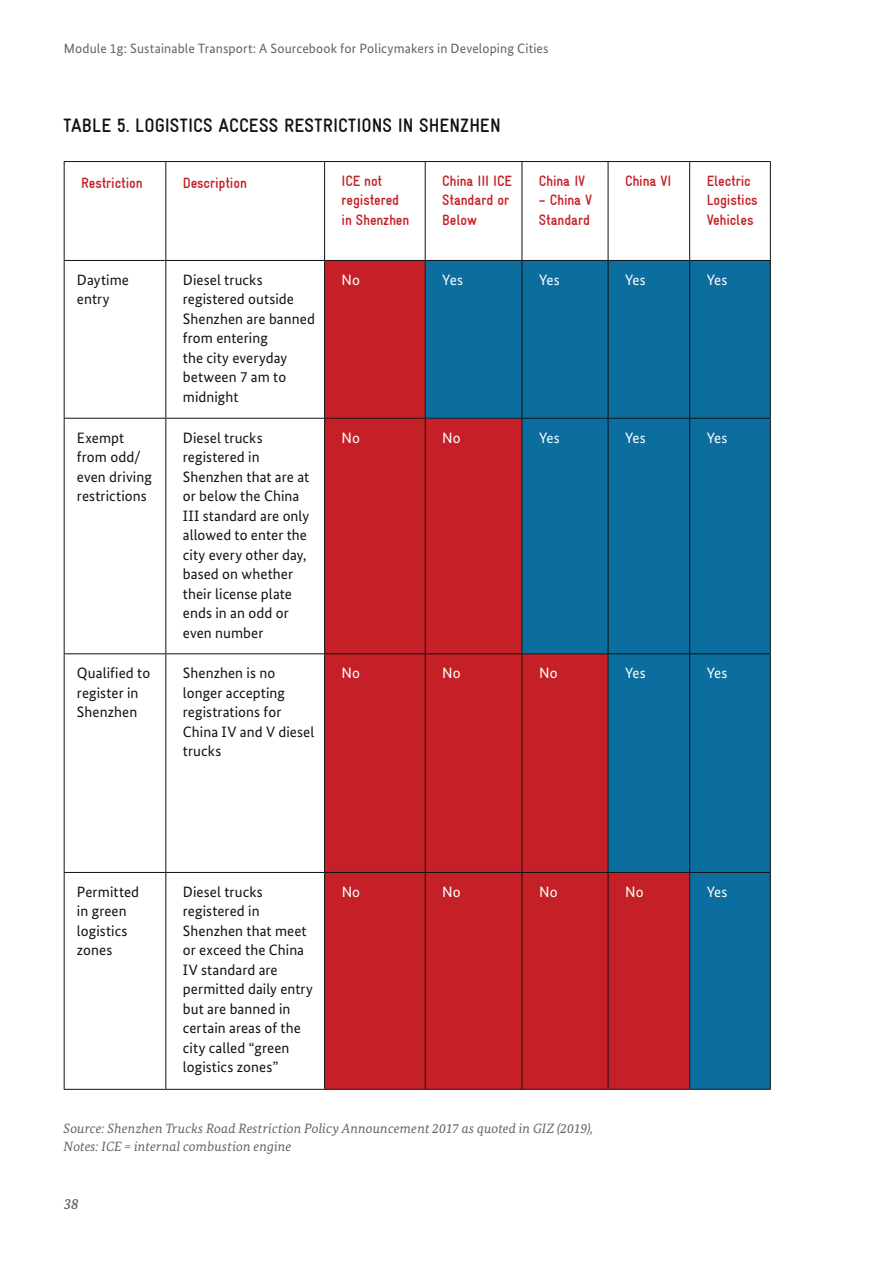
<style>
.page{position:relative;width:893px;height:1263px;background:#fff}
.page>*{position:absolute;margin:0;border:0;box-sizing:border-box;transform-origin:0 0}
.t1{font:700 condensed 19.5px "GIZ Gravur TT";letter-spacing:.005em;color:#121212}
.t2{font:15px/19.5px "Bundes Sans";letter-spacing:.005em;color:#121212}
.t3{font:700 condensed 15px/19.5px "GIZ Gravur TT";letter-spacing:-.01em;color:#c52027}
.t4{font:15px "Bundes Sans";letter-spacing:.005em;color:#fff}
.t5{font:italic 500 15px "Bundes Serif";color:#606362}
.t6{font:italic 13.5px/18px "Bundes Serif";letter-spacing:.01em;color:#606362}
.t7{font:13.5px "Bundes Sans";letter-spacing:.01em;color:#606362}
</style>
<div class="page">
<svg style="left:325px;top:261px;width:100px;height:828px;background:#c11f26"></svg>
<svg style="left:426px;top:261px;width:344px;height:828px;background:#594c6c"></svg>
<hr style="left:64px;top:161px;width:102px;height:1px;background:#121212">
<hr style="left:64px;top:162px;width:1px;height:98px;background:#121212">
<hr style="left:166px;top:161px;width:159px;height:1px;background:#121212">
<hr style="left:165px;top:162px;width:1px;height:98px;background:#121212">
<hr style="left:325px;top:161px;width:100px;height:1px;background:#121212">
<hr style="left:324px;top:162px;width:1px;height:98px;background:#121212">
<hr style="left:425px;top:161px;width:97px;height:1px;background:#121212">
<hr style="left:425px;top:162px;width:1px;height:98px;background:#121212">
<hr style="left:522px;top:161px;width:86px;height:1px;background:#121212">
<hr style="left:522px;top:162px;width:1px;height:98px;background:#121212">
<hr style="left:608px;top:161px;width:82px;height:1px;background:#121212">
<hr style="left:608px;top:162px;width:1px;height:98px;background:#121212">
<hr style="left:690px;top:161px;width:81px;height:1px;background:#121212">
<hr style="left:689px;top:162px;width:1px;height:98px;background:#121212">
<hr style="left:770px;top:162px;width:1px;height:98px;background:#121212">
<hr style="left:64px;top:260px;width:102px;height:1px;background:#121212">
<hr style="left:64px;top:261px;width:1px;height:157px;background:#121212">
<hr style="left:166px;top:260px;width:159px;height:1px;background:#121212">
<hr style="left:165px;top:261px;width:1px;height:157px;background:#121212">
<hr style="left:325px;top:260px;width:100px;height:1px;background:#121212">
<hr style="left:324px;top:261px;width:1px;height:157px;background:#121212">
<hr style="left:425px;top:260px;width:97px;height:1px;background:#121212">
<hr style="left:425px;top:261px;width:1px;height:157px;background:#121212">
<hr style="left:64px;top:418px;width:102px;height:1px;background:#121212">
<hr style="left:64px;top:419px;width:1px;height:234px;background:#121212">
<hr style="left:166px;top:418px;width:159px;height:1px;background:#121212">
<hr style="left:165px;top:419px;width:1px;height:234px;background:#121212">
<hr style="left:64px;top:653px;width:102px;height:1px;background:#121212">
<hr style="left:64px;top:654px;width:1px;height:218px;background:#121212">
<hr style="left:166px;top:653px;width:159px;height:1px;background:#121212">
<hr style="left:165px;top:654px;width:1px;height:218px;background:#121212">
<hr style="left:64px;top:872px;width:102px;height:1px;background:#121212">
<hr style="left:64px;top:873px;width:1px;height:216px;background:#121212">
<hr style="left:166px;top:872px;width:159px;height:1px;background:#121212">
<hr style="left:165px;top:873px;width:1px;height:216px;background:#121212">
<hr style="left:64px;top:1089px;width:102px;height:1px;background:#121212">
<hr style="left:166px;top:1089px;width:159px;height:1px;background:#121212">
<hr style="left:325px;top:418px;width:100px;height:1px;background:#121212">
<hr style="left:324px;top:419px;width:1px;height:234px;background:#121212">
<hr style="left:425px;top:418px;width:97px;height:1px;background:#121212">
<hr style="left:425px;top:419px;width:1px;height:234px;background:#121212">
<hr style="left:425px;top:654px;width:1px;height:218px;background:#121212">
<hr style="left:522px;top:654px;width:1px;height:218px;background:#121212">
<hr style="left:522px;top:872px;width:86px;height:1px;background:#121212">
<hr style="left:425px;top:872px;width:97px;height:1px;background:#121212">
<hr style="left:522px;top:873px;width:1px;height:216px;background:#121212">
<hr style="left:325px;top:872px;width:100px;height:1px;background:#121212">
<hr style="left:425px;top:873px;width:1px;height:216px;background:#121212">
<hr style="left:608px;top:873px;width:1px;height:216px;background:#121212">
<hr style="left:325px;top:653px;width:100px;height:1px;background:#121212">
<hr style="left:324px;top:654px;width:1px;height:218px;background:#121212">
<hr style="left:425px;top:653px;width:97px;height:1px;background:#121212">
<hr style="left:324px;top:873px;width:1px;height:216px;background:#121212">
<hr style="left:325px;top:1089px;width:100px;height:1px;background:#121212">
<hr style="left:425px;top:1089px;width:97px;height:1px;background:#121212">
<hr style="left:522px;top:1089px;width:86px;height:1px;background:#121212">
<hr style="left:608px;top:1089px;width:82px;height:1px;background:#121212">
<hr style="left:522px;top:260px;width:86px;height:1px;background:#121212">
<hr style="left:522px;top:261px;width:1px;height:157px;background:#121212">
<hr style="left:608px;top:260px;width:82px;height:1px;background:#121212">
<hr style="left:608px;top:261px;width:1px;height:157px;background:#121212">
<hr style="left:690px;top:260px;width:81px;height:1px;background:#121212">
<hr style="left:689px;top:261px;width:1px;height:157px;background:#121212">
<hr style="left:770px;top:261px;width:1px;height:157px;background:#121212">
<hr style="left:690px;top:418px;width:81px;height:1px;background:#121212">
<hr style="left:770px;top:419px;width:1px;height:234px;background:#121212">
<hr style="left:608px;top:418px;width:82px;height:1px;background:#121212">
<hr style="left:689px;top:419px;width:1px;height:234px;background:#121212">
<hr style="left:522px;top:418px;width:86px;height:1px;background:#121212">
<hr style="left:522px;top:419px;width:1px;height:234px;background:#121212">
<hr style="left:608px;top:419px;width:1px;height:234px;background:#121212">
<hr style="left:522px;top:653px;width:86px;height:1px;background:#121212">
<hr style="left:689px;top:873px;width:1px;height:216px;background:#121212">
<hr style="left:770px;top:873px;width:1px;height:216px;background:#121212">
<hr style="left:690px;top:1089px;width:81px;height:1px;background:#121212">
<hr style="left:690px;top:653px;width:81px;height:1px;background:#121212">
<hr style="left:770px;top:654px;width:1px;height:218px;background:#121212">
<hr style="left:690px;top:872px;width:81px;height:1px;background:#121212">
<hr style="left:608px;top:653px;width:82px;height:1px;background:#121212">
<hr style="left:608px;top:654px;width:1px;height:218px;background:#121212">
<hr style="left:689px;top:654px;width:1px;height:218px;background:#121212">
<hr style="left:608px;top:872px;width:82px;height:1px;background:#121212">
<p class="t7" style="left:64px;top:40px;width:486px">Module 1g: Sustainable Transport: A Sourcebook for Policymakers in Developing Cities</p>
<h1 class="t1" style="left:64px;top:115px;width:439px">TABLE 5. LOGISTICS ACCESS RESTRICTIONS IN SHENZHEN</h1>
<p class="t3" style="left:81px;top:173px;width:63px">Restriction</p>
<p class="t3" style="left:183px;top:173px;width:66px">Description</p>
<p class="t3" style="left:342px;top:171px;width:69px">ICE not registered in Shenzhen</p>
<p class="t3" style="left:442px;top:171px;width:71px">China III ICE<br>Standard or<br>Below</p>
<p class="t3" style="left:539px;top:171px;width:48px">China IV</p>
<p class="t3" style="left:539px;top:190px;width:55px">– China V<br>Standard</p>
<p class="t3" style="left:625px;top:171px;width:48px">China VI</p>
<p class="t3" style="left:707px;top:171px;width:52px">Electric<br>Logistics<br>Vehicles</p>
<p class="t2" style="left:77px;top:270px;width:54px">Daytime entry</p>
<p class="t2" style="left:183px;top:270px;width:134px">Diesel trucks registered outside<br>Shenzhen are banned from entering<br>the city everyday between 7 am to midnight</p>
<p class="t4" style="left:342px;top:271px;width:20px">No</p>
<p class="t4" style="left:442px;top:271px;width:22px">Yes</p>
<p class="t4" style="left:539px;top:271px;width:22px">Yes</p>
<p class="t4" style="left:625px;top:271px;width:22px">Yes</p>
<p class="t4" style="left:707px;top:271px;width:22px">Yes</p>
<p class="t2" style="left:77px;top:428px;width:76px">Exempt from odd/ even driving restrictions</p>
<p class="t2" style="left:183px;top:428px;width:128px">Diesel trucks registered in<br>Shenzhen that are at or below the China<br>III standard are only allowed to enter the city every other day, based on whether their license plate ends in an odd or even number</p>
<p class="t4" style="left:342px;top:428px;width:20px">No</p>
<p class="t4" style="left:442px;top:428px;width:20px">No</p>
<p class="t4" style="left:539px;top:428px;width:22px">Yes</p>
<p class="t4" style="left:625px;top:428px;width:22px">Yes</p>
<p class="t4" style="left:707px;top:428px;width:22px">Yes</p>
<p class="t2" style="left:77px;top:663px;width:75px">Qualified to register in<br>Shenzhen</p>
<p class="t2" style="left:183px;top:663px;width:133px">Shenzhen is no longer accepting registrations for<br>China IV and V diesel trucks</p>
<p class="t4" style="left:342px;top:664px;width:20px">No</p>
<p class="t4" style="left:442px;top:664px;width:20px">No</p>
<p class="t4" style="left:539px;top:664px;width:20px">No</p>
<p class="t4" style="left:625px;top:664px;width:22px">Yes</p>
<p class="t4" style="left:707px;top:664px;width:22px">Yes</p>
<p class="t2" style="left:77px;top:882px;width:64px">Permitted in green logistics zones</p>
<p class="t2" style="left:183px;top:882px;width:132px">Diesel trucks registered in<br>Shenzhen that meet or exceed the China<br>IV standard are permitted daily entry but are banned in certain areas of the city called “green logistics zones”</p>
<p class="t4" style="left:342px;top:882px;width:20px">No</p>
<p class="t4" style="left:442px;top:882px;width:20px">No</p>
<p class="t4" style="left:539px;top:882px;width:20px">No</p>
<p class="t4" style="left:625px;top:882px;width:20px">No</p>
<p class="t4" style="left:707px;top:882px;width:22px">Yes</p>
<p class="t6" style="left:64px;top:1119px;width:531px">Source: Shenzhen Trucks Road Restriction Policy Announcement 2017 as quoted in GIZ (2019),<br>Notes: ICE = internal combustion engine</p>
<p class="t5" style="left:64px;top:1195px;width:17px">38</p>
</div>
